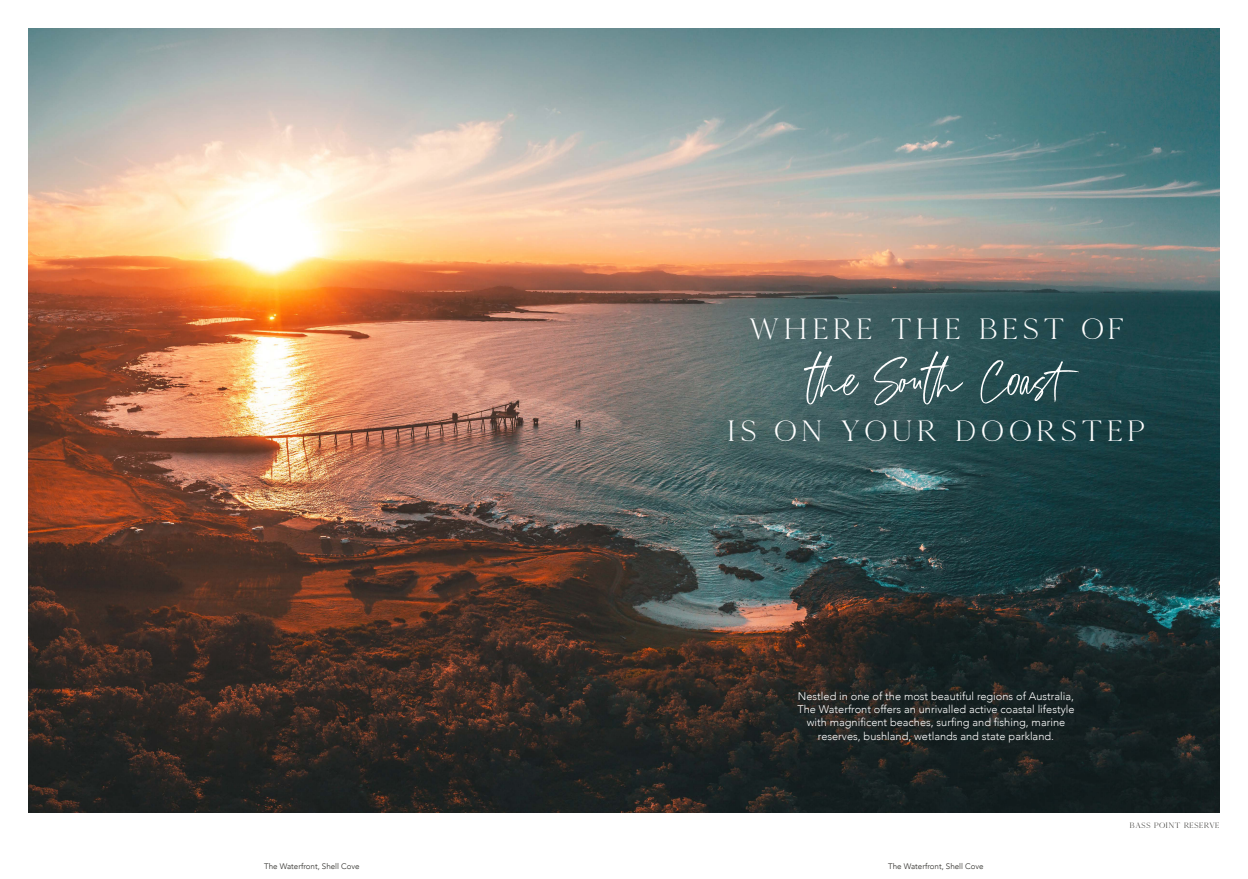
<style>
.page{position:relative;width:1248px;height:879px;background:#fff}
.page>*{position:absolute;margin:0;border:0;box-sizing:border-box;transform-origin:0 0}
.t1{font:70px "The Wilde One";color:#fff}
.t2{font:30px "Kinfolk";letter-spacing:.08em;color:#fff}
.t3{font:300 11px/13.2px "Avenir";color:#fff;text-align:center}
.t4{font:300 8px "Avenir";color:#272622}
.t5{font:8px "Kinfolk";color:#272622}
</style>
<div class="page">
<img style="left:28px;top:28px;width:1191px;height:784px">
<h2 class="t2" style="left:748px;top:307px;width:377px">WHERE THE BEST OF</h2>
<h1 class="t1" style="left:809px;top:350px;width:272px">the South Coast</h1>
<h2 class="t2" style="left:725px;top:408px;width:422px">IS ON YOUR DOORSTEP</h2>
<p class="t3" style="left:797px;top:689px;width:278px">Nestled in one of the most beautiful regions of Australia, The Waterfront offers an unrivalled active coastal lifestyle with magnificent beaches, surfing and fishing, marine reserves, bushland, wetlands and state parkland.</p>
<p class="t4" style="left:264px;top:861px;width:97px">The Waterfront, Shell Cove</p>
<p class="t4" style="left:888px;top:861px;width:97px">The Waterfront, Shell Cove</p>
<p class="t5" style="left:1129px;top:819px;width:91px">BASS POINT RESERVE</p>
</div>
